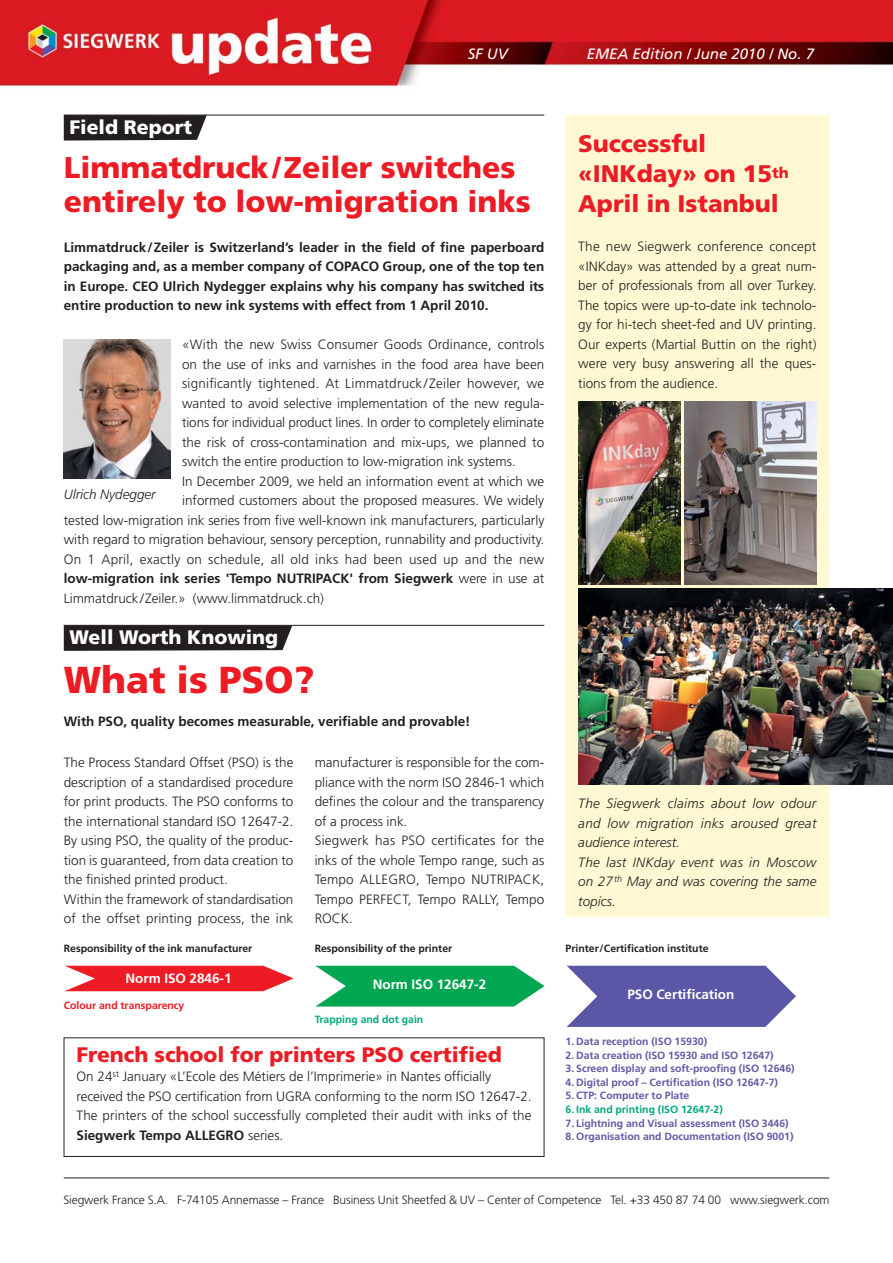
<style>
.page{position:relative;width:893px;height:1263px;background:#fff}
.page>*{position:absolute;margin:0;border:0;box-sizing:border-box;transform-origin:0 0}
.t1{font:900 37.5px "Frutiger";color:#ed1c24}
.t2{font:900 30px/34.5px "Frutiger";color:#ed1c24}
.t3{font:900 24px/30px "Frutiger";color:#ed1c24}
.t4{font:900 21px "Frutiger";color:#ed1c24}
.t5{font:900 19.5px "Frutiger";color:#fff}
.t6{font:italic 15px "Frutiger";color:#fff}
.t7{font:300 13.5px/19.5px "Frutiger";color:#231f20}
.t8{font:700 13.5px/19.5px "Frutiger";color:#231f20;text-align:justify}
.t9{font:italic 300 13.5px/19.5px "Frutiger";letter-spacing:.02em;color:#231f20}
.t10{font:300 13.5px "Frutiger";letter-spacing:.02em;color:#231f20}
.t11{font:700 13.5px "Frutiger";color:#fff}
.t12{font:italic 300 13.5px "Frutiger";color:#231f20}
.t13{font:300 12px "Frutiger";letter-spacing:-.01em;color:#231f20}
.t14{font:700 10.5px "Frutiger";color:#6658a6}
.t15{font:700 10.5px "Frutiger";color:#231f20}
.t16{font:700 10.5px "Frutiger";color:#00a77e}
.t17{font:700 10.5px "Frutiger";color:#ed1c24}
.s1{font-weight:300}
.s2{font-weight:700}
</style>
<div class="page">
<div style="left:566px;top:115px;width:263px;height:801px;background:#fff8d3"></div>
<svg style="left:567px;top:966px;width:229px;height:61px;background:#706cb1"></svg>
<svg style="left:316px;top:966px;width:228px;height:40px;background:#20b166"></svg>
<svg style="left:63px;top:1037px;width:767px;height:141px"></svg>
<img style="left:0;top:0;width:893px;height:90px">
<svg style="left:64px;top:116px;width:143px;height:25px;background:#312e2f"></svg>
<img style="left:64px;top:340px;width:106px;height:138px">
<hr style="left:64px;top:115px;width:480px;height:1px;background:#231f20">
<hr style="left:64px;top:625px;width:480px;height:1px;background:#231f20">
<img style="left:578px;top:589px;width:315px;height:195px">
<img style="left:578px;top:402px;width:102px;height:183px">
<img style="left:685px;top:402px;width:131px;height:183px">
<svg style="left:65px;top:966px;width:228px;height:25px;background:#ef3940"></svg>
<svg style="left:64px;top:625px;width:228px;height:26px;background:#2c2829"></svg>
<p class="t6" style="left:468px;top:48px;width:41px">SF UV</p>
<p class="t6" style="left:587px;top:48px;width:229px">EMEA Edition / June 2010 / No. 7</p>
<h3 class="t5" style="left:69px;top:119px;width:124px">Field Report</h3>
<h2 class="t2" style="left:64px;top:153px;width:468px">Limmatdruck/Zeiler switches entirely to low-migration inks</h2>
<p class="t8" style="left:64px;top:238px;width:482px">Limmatdruck/Zeiler is Switzerland’s leader in the field of fine paperboard packaging and, as a member company of COPACO Group, one of the top ten in Europe. CEO Ulrich Nydegger explains why his company has switched its entire production to new ink systems with effect from 1 April 2010.</p>
<p class="t7" style="left:182px;top:336px;width:364px">«With the new Swiss Consumer Goods Ordinance, controls</p>
<p class="t7" style="left:182px;top:355px;width:364px">on the use of inks and varnishes in the food area have been</p>
<p class="t7" style="left:182px;top:375px;width:364px">significantly tightened. At Limmatdruck/Zeiler however, we</p>
<p class="t7" style="left:182px;top:394px;width:364px">wanted to avoid selective implementation of the new regula-</p>
<p class="t7" style="left:182px;top:414px;width:364px">tions for individual product lines. In order to completely eliminate</p>
<p class="t7" style="left:182px;top:433px;width:364px">the risk of cross-contamination and mix-ups, we planned to</p>
<p class="t7" style="left:182px;top:453px;width:335px">switch the entire production to low-migration ink systems.</p>
<p class="t7" style="left:182px;top:472px;width:364px">In December 2009, we held an information event at which we</p>
<p class="t7" style="left:182px;top:492px;width:364px">informed customers about the proposed measures. We widely</p>
<p class="t7" style="left:64px;top:511px;width:482px">tested low-migration ink series from five well-known ink manufacturers, particularly</p>
<p class="t7" style="left:64px;top:531px;width:482px">with regard to migration behaviour, sensory perception, runnability and productivity.</p>
<p class="t10" style="left:64px;top:553px;width:482px">On 1 April, exactly on schedule, all old inks had been used up and the new</p>
<p class="t8" style="left:64px;top:570px;width:482px">low-migration ink series 'Tempo NUTRIPACK' from Siegwerk <span class="s1">were in use at</span></p>
<p class="t7" style="left:64px;top:589px;width:262px">Limmatdruck/Zeiler.» (www.limmatdruck.ch)</p>
<p class="t12" style="left:64px;top:489px;width:93px">Ulrich Nydegger</p>
<h3 class="t5" style="left:69px;top:629px;width:210px">Well Worth Knowing</h3>
<h1 class="t1" style="left:64px;top:665px;width:252px">What is PSO?</h1>
<p class="t8" style="left:64px;top:713px;width:408px">With PSO, quality becomes measurable, verifiable and provable!</p>
<p class="t7" style="left:64px;top:754px;width:231px">The Process Standard Offset (PSO) is the description of a standardised procedure for print products. The PSO conforms to the international standard ISO 12647-2.<br>By using PSO, the quality of the produc&shy;tion is guaranteed, from data creation to the finished printed product.<br>Within the framework of standardisation of the offset printing process, the ink</p>
<p class="t7" style="left:315px;top:754px;width:231px">manufacturer is responsible for the com&shy;pliance with the norm ISO 2846-1 which defines the colour and the transparency of a process ink.<br>Siegwerk has PSO certificates for the inks of the whole Tempo range, such as<br>Tempo ALLEGRO, Tempo NUTRIPACK,<br>Tempo PERFECT, Tempo RALLY, Tempo<br>ROCK.</p>
<h3 class="t3" style="left:578px;top:131px;width:212px">Successful «INKday» on 15<sup>th<br></sup>April in Istanbul</h3>
<p class="t7" style="left:578px;top:238px;width:240px;text-align:justify">The new Siegwerk conference concept «INKday» was attended by a great num&shy;ber of professionals from all over Turkey.<br>The topics were up-to-date ink technolo&shy;gy for hi-tech sheet-fed and UV printing.<br>Our experts (Martial Buttin on the right) were very busy answering all the ques&shy;tions from the audience.</p>
<p class="t9" style="left:578px;top:795px;width:240px">The Siegwerk claims about low odour and low migration inks aroused great audience interest.<br>The last INKday event was in Moscow on 27<sup>th</sup> May and was covering the same topics.</p>
<p class="t15" style="left:64px;top:944px;width:190px">Responsibility of the ink manufacturer</p>
<p class="t15" style="left:315px;top:944px;width:139px">Responsibility of the printer</p>
<p class="t15" style="left:566px;top:944px;width:145px">Printer/Certification institute</p>
<p class="t11" style="left:126px;top:972px;width:108px">Norm ISO 2846-1</p>
<p class="t17" style="left:64px;top:1001px;width:122px">Colour and transparency</p>
<p class="t11" style="left:373px;top:979px;width:115px">Norm ISO 12647-2</p>
<p class="t16" style="left:315px;top:1015px;width:110px">Trapping and dot gain</p>
<h3 class="t4" style="left:77px;top:1046px;width:427px">French school for printers PSO certified</h3>
<p class="t7" style="left:77px;top:1068px;width:456px">On 24<sup>st</sup> January «L’Ecole des Métiers de l’Imprimerie» in Nantes officially received the PSO certification from UGRA conforming to the norm ISO 12647-2.<br>The printers of the school successfully completed their audit with inks of the <span class="s2">Siegwerk Tempo ALLEGRO</span> series.</p>
<p class="t11" style="left:627px;top:989px;width:108px">PSO Certification</p>
<p class="t14" style="left:566px;top:1037px;width:143px">1. Data reception (ISO 15930)</p>
<p class="t14" style="left:566px;top:1051px;width:210px">2. Data creation (ISO 15930 and ISO 12647)</p>
<p class="t14" style="left:566px;top:1064px;width:231px">3. Screen display and soft-proofing (ISO 12646)</p>
<p class="t14" style="left:566px;top:1078px;width:214px">4. Digital proof – Certification (ISO 12647-7)</p>
<p class="t14" style="left:566px;top:1091px;width:125px">5. CTP: Computer to Plate</p>
<p class="t16" style="left:566px;top:1105px;width:159px">6. Ink and printing (ISO 12647-2)</p>
<p class="t14" style="left:566px;top:1118px;width:225px">7. Lightning and Visual assessment (ISO 3446)</p>
<p class="t14" style="left:566px;top:1132px;width:229px">8. Organisation and Documentation (ISO 9001)</p>
<p class="t13" style="left:63px;top:1195px;width:768px">Siegwerk France S.A. F-74105 Annemasse – France Business Unit Sheetfed &amp; UV – Center of Competence Tel. +33 450 87 74 00 www.siegwerk.com</p>
</div>
